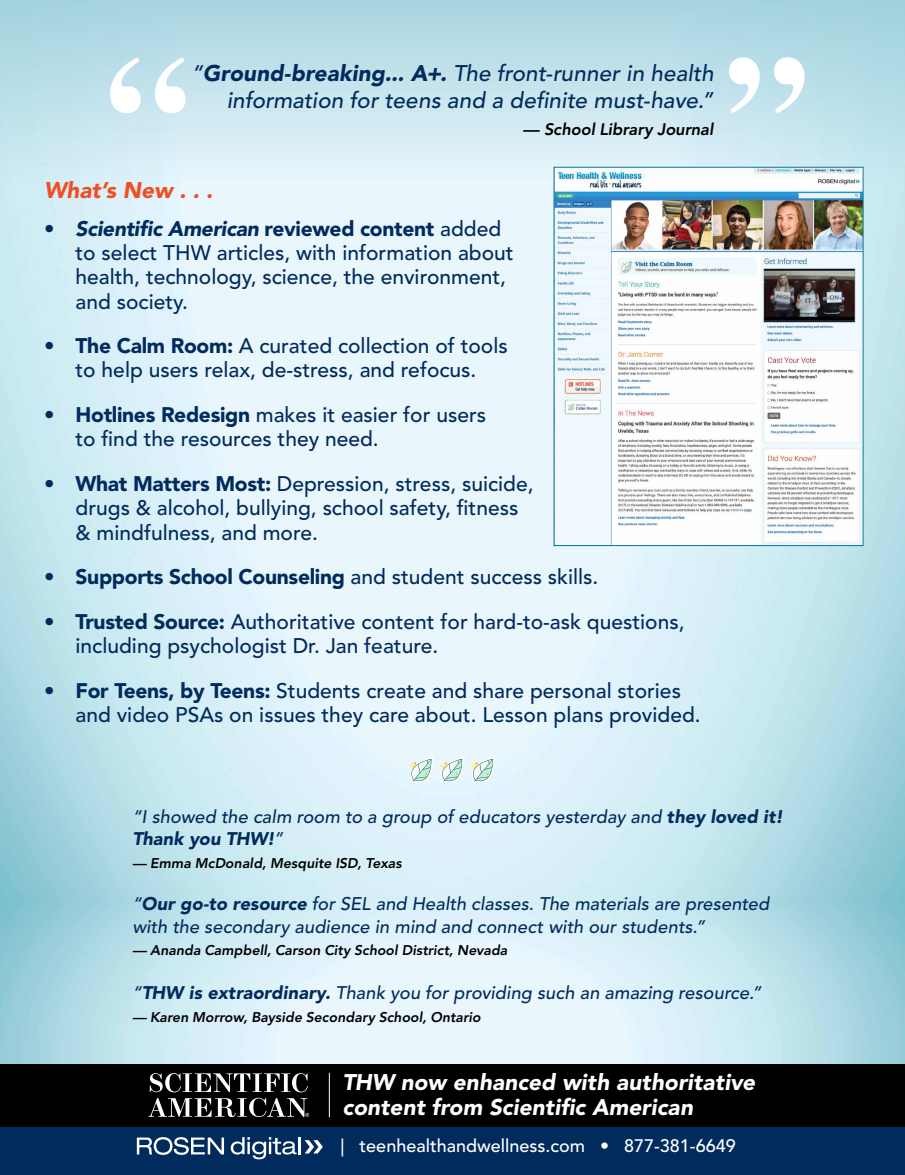
<style>
.page{position:relative;width:905px;height:1175px;background:#fff}
.page>*{position:absolute;margin:0;border:0;box-sizing:border-box;transform-origin:0 0}
.t1{font:italic 500 22.5px/27px "Avenir LT Std";letter-spacing:.005em;color:#002b5c;text-align:right}
.t2{font:italic 900 22.5px/24.3px "Avenir LT Std";letter-spacing:.005em;color:#fff}
.t3{font:italic 900 22.5px "Avenir LT Std";color:#f04e23}
.t4{font:500 21px/24.3px "Avenir LT Std";color:#002b5c}
.t5{font:italic 500 18.15px/22.4px "Avenir LT Std";letter-spacing:.005em;color:#002b5c}
.t6{font:500 18px "Avenir LT Std";color:#fff}
.t7{font:italic 800 16.5px "Avenir LT Std";letter-spacing:-.005em;color:#000}
.t8{font:italic 800 13.95px "Avenir LT Std";letter-spacing:.005em;color:#000}
.s1{font-weight:900}
.s2{font-weight:900;font-style:italic}
</style>
<div class="page">
<img style="left:0;top:180px;width:904px;height:884px">
<div style="left:0;top:1126px;width:904px;height:48px;background:#002b5c"></div>
<img style="left:556px;top:180px;width:305px;height:364px">
<svg style="left:471px;top:755px;width:25px;height:28px"></svg>
<svg style="left:440px;top:755px;width:25px;height:28px"></svg>
<svg style="left:410px;top:755px;width:24px;height:28px"></svg>
<svg style="left:0;top:0;width:904px;height:180px;background:#c2e2eb"></svg>
<svg style="left:110px;top:57px;width:75px;height:56px"></svg>
<svg style="left:729px;top:57px;width:75px;height:56px"></svg>
<div style="left:0;top:1064px;width:904px;height:62px;background:#000"></div>
<svg style="left:148px;top:1073px;width:161px;height:44px"></svg>
<svg style="left:231px;top:1137px;width:92px;height:22px"></svg>
<svg style="left:137px;top:1137px;width:87px;height:17px"></svg>
<hr style="left:329px;top:1072px;width:1px;height:45px;background:#fff">
<p class="t1" style="left:191px;top:60px;width:523px">“<span class="s1">Ground-breaking... A+.</span> The front-runner in health information for teens and a definite must-have.”</p>
<p class="t7" style="left:523px;top:119px;width:192px">— School Library Journal</p>
<p class="t3" style="left:44px;top:176px;width:170px">What’s New . . .</p>
<p class="t4" style="left:76px;top:217px;width:439px;text-indent:-32px">• <span class="s2">Scientific American</span> <span class="s1">reviewed content</span> added to select THW articles, with information about health, technology, science, the environment, and society.</p>
<p class="t4" style="left:44px;top:334px;width:465px;text-align:center">• <span class="s1">The Calm Room:</span> A curated collection of tools to help users relax, de-stress, and refocus.</p>
<p class="t4" style="left:76px;top:403px;width:412px;text-indent:-32px">• <span class="s1">Hotlines Redesign</span> makes it easier for users to find the resources they need.</p>
<p class="t4" style="left:76px;top:472px;width:459px;text-indent:-32px">• <span class="s1">What Matters Most:</span> Depression, stress, suicide, drugs &amp; alcohol, bullying, school safety, fitness &amp; mindfulness, and more.</p>
<p class="t4" style="left:44px;top:565px;width:556px">• <span class="s1">Supports School Counseling</span> and student success skills.</p>
<p class="t4" style="left:76px;top:609px;width:610px;text-indent:-32px">• <span class="s1">Trusted Source:</span> Authoritative content for hard-to-ask questions, including psychologist Dr. Jan feature.</p>
<p class="t4" style="left:76px;top:678px;width:626px;text-indent:-32px">• <span class="s1">For Teens, by Teens:</span> Students create and share personal stories and video PSAs on issues they care about. Lesson plans provided.</p>
<p class="t5" style="left:132px;top:805px;width:652px">“I showed the calm room to a group of educators yesterday and <span class="s1">they loved it!<br>Thank you THW!</span>”</p>
<p class="t8" style="left:132px;top:854px;width:271px">— Emma McDonald, Mesquite ISD, Texas</p>
<p class="t5" style="left:132px;top:893px;width:638px">“<span class="s1">Our go-to resource</span> for SEL and Health classes. The materials are presented with the secondary audience in mind and connect with our students.”</p>
<p class="t8" style="left:132px;top:942px;width:376px">— Ananda Campbell, Carson City School District, Nevada</p>
<p class="t5" style="left:132px;top:982px;width:631px">“<span class="s1">THW is extraordinary.</span> Thank you for providing such an amazing resource.”</p>
<p class="t8" style="left:132px;top:1008px;width:350px">— Karen Morrow, Bayside Secondary School, Ontario</p>
<p class="t2" style="left:342px;top:1070px;width:414px">THW now enhanced with authoritative content from Scientific American</p>
<p class="t6" style="left:340px;top:1135px;width:396px">| teenhealthandwellness.com • 877-381-6649</p>
</div>
